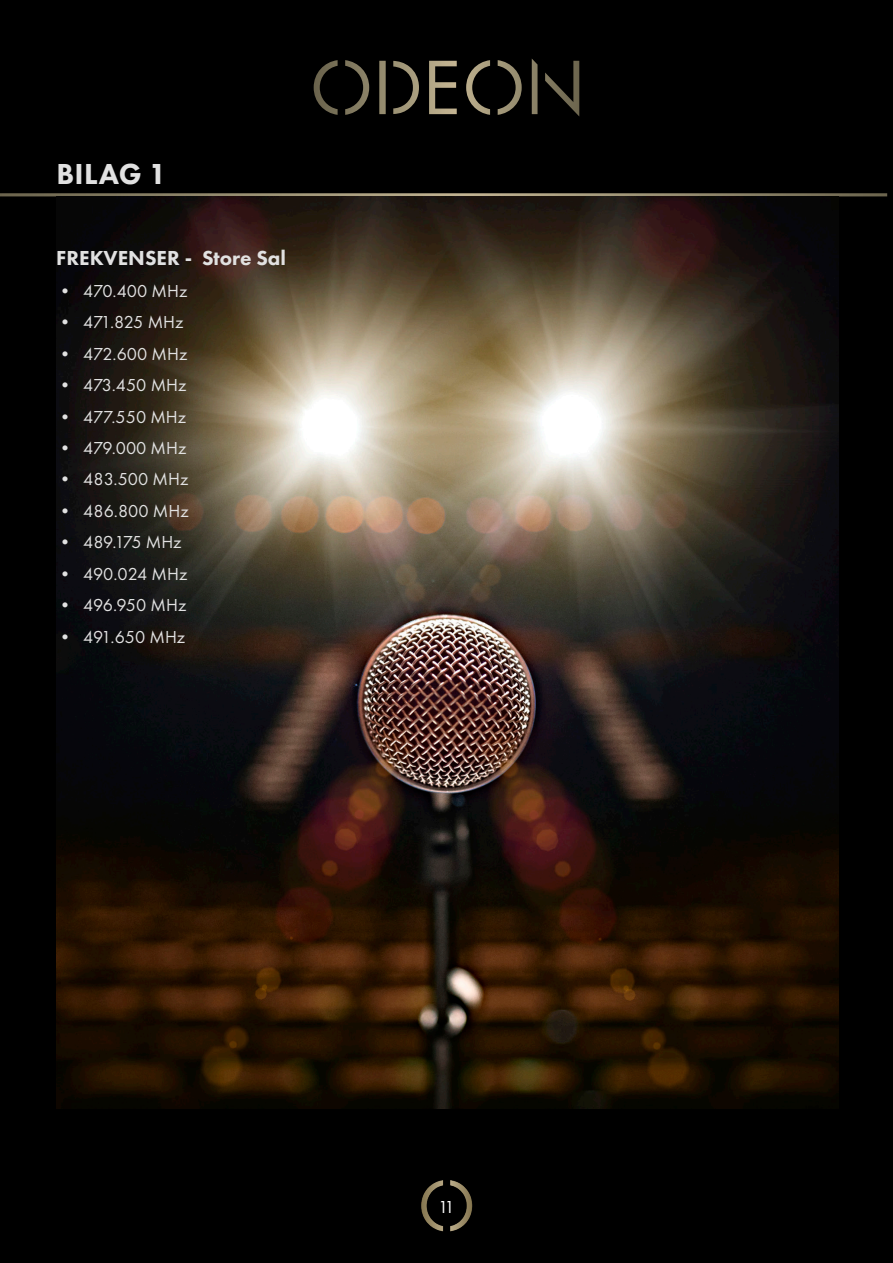
<style>
.page{position:relative;width:893px;height:1263px;background:#000}
.page>*{position:absolute;margin:0;border:0;box-sizing:border-box;transform-origin:0 0}
.t1{font:800 30px "Futura PT";letter-spacing:.01em;color:#e1e1e1}
.t2{font:800 21px "Futura PT";color:#e1e1e1}
.t3{font:18px "Futura PT";color:#e1e1e1}
.t4{font:18px "Futura PT";letter-spacing:-.03em;color:#e1e1e1}
.t5{font:18px "Futura PT";color:#fff}
</style>
<div class="page">
<hr style="left:0;top:193px;width:887px;height:3px;background:#fff">
<svg style="left:314px;top:59px;width:265px;height:58px;background:#26231c"></svg>
<img style="left:420px;top:1180px;width:54px;height:53px">
<img style="left:56px;top:197px;width:783px;height:911px">
<p class="t1" style="left:56px;top:155px;width:112px">BILAG 1</p>
<p class="t2" style="left:56px;top:245px;width:231px">FREKVENSER - Store Sal</p>
<p class="t3" style="left:56px;top:280px;width:133px">• 470.400 MHz</p>
<p class="t4" style="left:56px;top:312px;width:129px">• 471.825 MHz</p>
<p class="t3" style="left:56px;top:343px;width:133px">• 472.600 MHz</p>
<p class="t3" style="left:56px;top:374px;width:132px">• 473.450 MHz</p>
<p class="t3" style="left:56px;top:406px;width:131px">• 477.550 MHz</p>
<p class="t3" style="left:56px;top:437px;width:132px">• 479.000 MHz</p>
<p class="t3" style="left:56px;top:469px;width:134px">• 483.500 MHz</p>
<p class="t3" style="left:56px;top:500px;width:134px">• 486.800 MHz</p>
<p class="t3" style="left:56px;top:532px;width:127px">• 489.175 MHz</p>
<p class="t3" style="left:56px;top:563px;width:133px">• 490.024 MHz</p>
<p class="t3" style="left:56px;top:594px;width:132px">• 496.950 MHz</p>
<p class="t3" style="left:56px;top:626px;width:131px">• 491.650 MHz</p>
<p class="t5" style="left:438px;top:1196px;width:18px">11</p>
</div>
